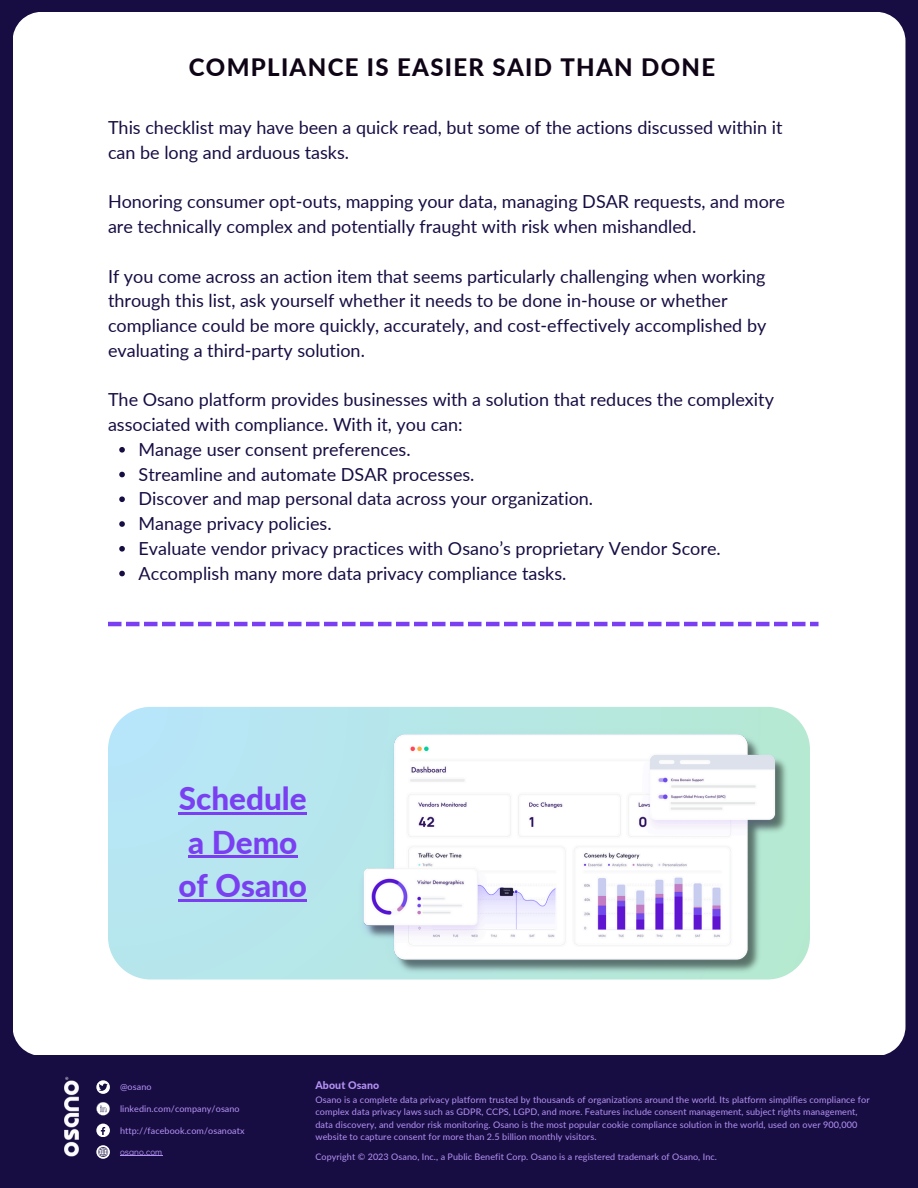
<style>
.page{position:relative;width:918px;height:1188px;background:#180d43}
.page>*{position:absolute;margin:0;border:0;box-sizing:border-box;transform-origin:0 0}
.t1{font:800 31.5px/43.8px "Lato";color:#7a3ff1;text-align:center}
.t2{font:800 24px "Lato";letter-spacing:.055em;color:#0e0416}
.t3{font:18px/24.8px "Lato";color:#180d43}
.t4{font:800 10.5px "Lato";letter-spacing:.01em;color:#b593f6}
.t5{font:9px/12.1px "Lato";letter-spacing:.01em;color:#b593f6}
.t6{font:9px "Didact Gothic";letter-spacing:.01em;color:#b593f6}
</style>
<div class="page">
<div style="left:13px;top:12px;width:892px;height:1043px;background:#fff"></div>
<img style="left:64px;top:1076px;width:15px;height:81px">
<svg style="left:96px;top:1080px;width:14px;height:14px"></svg>
<div style="left:96px;top:1124px;width:14px;height:13px;background:#fff;border-radius:50%"></div>
<svg style="left:96px;top:1145px;width:14px;height:14px"></svg>
<svg style="left:99px;top:1083px;width:9px;height:8px"></svg>
<svg style="left:96px;top:1102px;width:14px;height:13px"></svg>
<svg style="left:98px;top:1147px;width:10px;height:10px"></svg>
<svg style="left:101px;top:1127px;width:4px;height:8px"></svg>
<svg style="left:119px;top:447px;width:6px;height:6px"></svg>
<svg style="left:119px;top:472px;width:6px;height:5px"></svg>
<svg style="left:119px;top:496px;width:6px;height:6px"></svg>
<svg style="left:119px;top:521px;width:6px;height:6px"></svg>
<svg style="left:119px;top:546px;width:6px;height:6px"></svg>
<svg style="left:119px;top:571px;width:6px;height:5px"></svg>
<hr style="left:120px;top:1155px;width:42px;height:1px;background:#b593f6">
<svg style="left:108px;top:707px;width:702px;height:273px;background:#b7e5ee"></svg>
<img style="left:348px;top:718px;width:457px;height:280px">
<hr style="left:179px;top:812px;width:128px;height:2px;background:#7a3ff1">
<hr style="left:188px;top:856px;width:109px;height:2px;background:#7a3ff1">
<hr style="left:178px;top:900px;width:129px;height:2px;background:#7a3ff1">
<svg style="left:108px;top:622px;width:711px;height:4px;background:#9a6ef4"></svg>
<p class="t2" style="left:189px;top:53px;width:528px">COMPLIANCE IS EASIER SAID THAN DONE</p>
<h2 class="t3" style="left:108px;top:115px;width:676px">This checklist may have been a quick read, but some of the actions discussed within it can be long and arduous tasks.</h2>
<h3 class="t3" style="left:108px;top:189px;width:679px">Honoring consumer opt-outs, mapping your data, managing DSAR requests, and more are technically complex and potentially fraught with risk when mishandled.</h3>
<h3 class="t3" style="left:108px;top:263px;width:660px">If you come across an action item that seems particularly challenging when working through this list, ask yourself whether it needs to be done in-house or whether compliance could be more quickly, accurately, and cost-effectively accomplished by evaluating a third-party solution.</h3>
<h3 class="t3" style="left:108px;top:387px;width:667px">The Osano platform provides businesses with a solution that reduces the complexity associated with compliance. With it, you can:</h3>
<h3 class="t3" style="left:139px;top:437px;width:274px">Manage user consent preferences.</h3>
<p class="t3" style="left:139px;top:461px;width:337px">Streamline and automate DSAR processes.</p>
<p class="t3" style="left:139px;top:486px;width:456px">Discover and map personal data across your organization.</p>
<p class="t3" style="left:139px;top:511px;width:195px">Manage privacy policies.</p>
<p class="t3" style="left:139px;top:536px;width:584px">Evaluate vendor privacy practices with Osano’s proprietary Vendor Score.</p>
<p class="t3" style="left:139px;top:560px;width:429px">Accomplish many more data privacy compliance tasks.</p>
<p class="t1" style="left:178px;top:776px;width:130px">Schedule a Demo of Osano</p>
<h1 class="t5" style="left:120px;top:1081px;width:33px">@osano</h1>
<p class="t5" style="left:120px;top:1103px;width:121px">linkedin.com/company/osano</p>
<p class="t5" style="left:120px;top:1124px;width:126px">http://facebook.com/osanoatx</p>
<p class="t6" style="left:120px;top:1145px;width:44px">osano.com</p>
<p class="t4" style="left:315px;top:1079px;width:65px">About Osano</p>
<p class="t5" style="left:315px;top:1094px;width:556px">Osano is a complete data privacy platform trusted by thousands of organizations around the world. Its platform simplifies compliance for complex data privacy laws such as GDPR, CCPS, LGPD, and more. Features include consent management, subject rights management, data discovery, and vendor risk monitoring. Osano is the most popular cookie compliance solution in the world, used on over 900,000 website to capture consent for more than 2.5 billion monthly visitors.</p>
<p class="t5" style="left:315px;top:1151px;width:403px">Copyright © 2023 Osano, Inc., a Public Benefit Corp. Osano is a registered trademark of Osano, Inc.</p>
</div>
